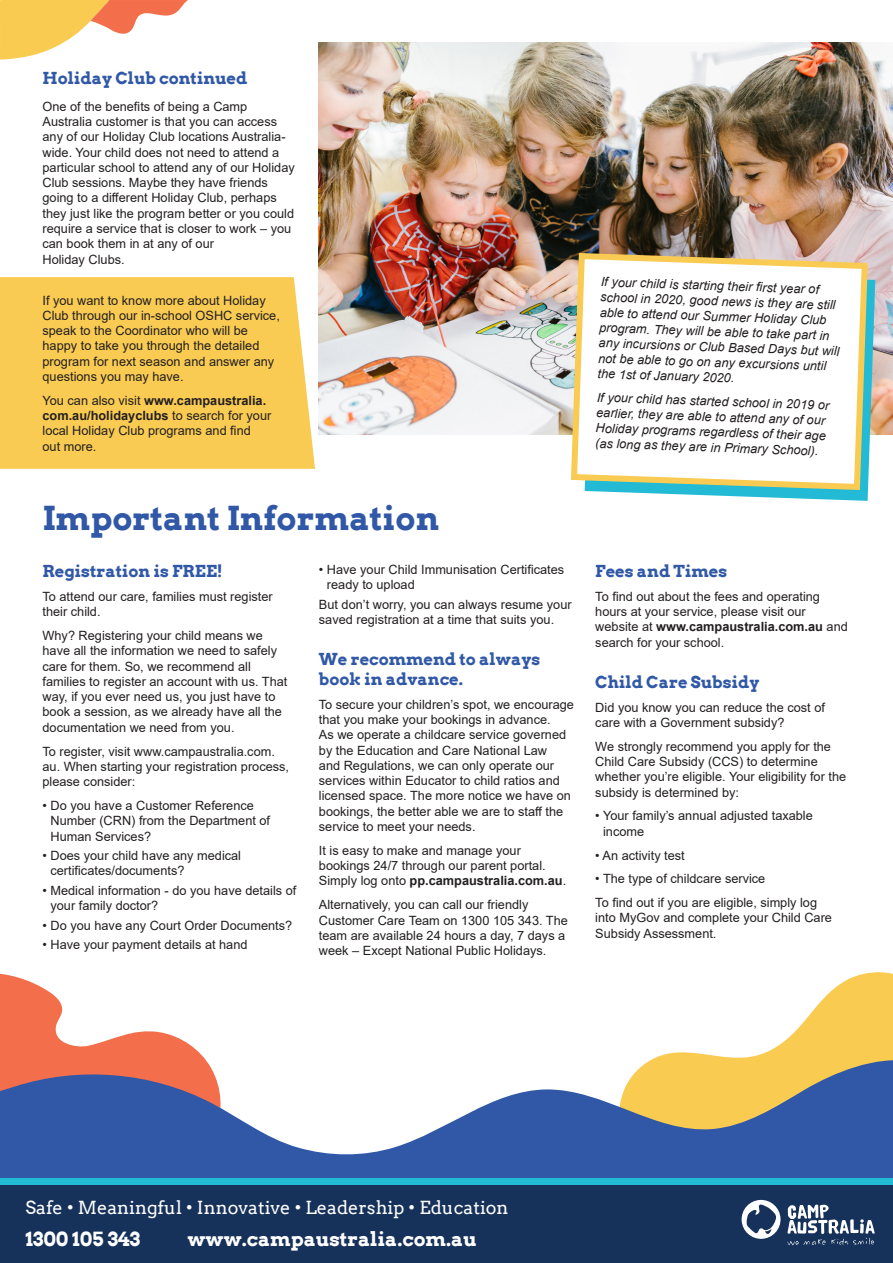
<style>
.page{position:relative;width:893px;height:1263px;background:#fff}
.page>*{position:absolute;margin:0;border:0;box-sizing:border-box;transform-origin:0 0}
.Large_header{font:700 33px "Arvo";color:#3058a7}
.Body{font:700 19.5px "Arvo";color:#fff}
.Body-2{font:18px "Arvo";color:#fff}
.Subheader{font:700 16.5px/19.8px "Arvo";color:#3058a7}
.Large_header-2{font:700 16.5px "Arvo";color:#3058a7}
.Body-3{font:700 16.5px "Arvo";color:#3058a7}
.Body-4{font:12.75px/15.3px "Arial";color:#231f20}
.Body-5{font:italic 12.75px/15.3px "Arial";color:#231f20}
.s1{font-weight:700}
</style>
<div class="page">
<div style="left:0;top:277px;width:315px;height:192px;background:#f9cb53"></div>
<svg style="left:0;top:973px;width:203px;height:83px"></svg>
<svg style="left:660px;top:972px;width:233px;height:84px"></svg>
<svg style="left:0;top:1056px;width:893px;height:122px;fill:#3058a7"></svg>
<div style="left:0;top:1184px;width:893px;height:79px;background:#16315a"></div>
<div style="left:0;top:1178px;width:893px;height:7px;background:#23bad5"></div>
<svg style="left:742px;top:1200px;width:39px;height:39px"></svg>
<svg style="left:787px;top:1204px;width:88px;height:42px"></svg>
<img style="left:319px;top:43px;width:574px;height:392px">
<svg style="left:644px;top:270px;width:231px;height:231px"></svg>
<svg style="left:568px;top:250px;width:303px;height:243px"></svg>
<svg style="left:0;top:0;width:188px;height:60px"></svg>
<p class="Large_header-2" style="left:43px;top:68px;width:206px">Holiday Club continued</p>
<p class="Body-4" style="left:43px;top:98px;width:254px">One of the benefits of being a Camp Australia customer is that you can access any of our Holiday Club locations Australia&shy;wide. Your child does not need to attend a particular school to attend any of our Holiday Club sessions. Maybe they have friends going to a different Holiday Club, perhaps they just like the program better or you could require a service that is closer to work – you can book them in at any of our<br>Holiday Clubs.</p>
<p class="Body-4" style="left:43px;top:292px;width:239px">If you want to know more about Holiday Club through our in-school OSHC service, speak to the Coordinator who will be happy to take you through the detailed program for next season and answer any questions you may have.</p>
<p class="Body-4" style="left:43px;top:393px;width:230px">You can also visit <span class="s1">www.campaustralia. com.au/holidayclubs</span> to search for your local Holiday Club programs and find out more.</p>
<p class="Large_header" style="left:43px;top:497px;width:398px">Important Information</p>
<p class="Subheader" style="left:43px;top:561px;width:182px">Registration is FREE!</p>
<p class="Body-4" style="left:43px;top:589px;width:232px">To attend our care, families must register their child.</p>
<p class="Body-4" style="left:43px;top:628px;width:246px">Why? Registering your child means we have all the information we need to safely care for them. So, we recommend all families to register an account with us. That way, if you ever need us, you just have to book a session, as we already have all the documentation we need from you.</p>
<p class="Body-4" style="left:43px;top:743px;width:248px">To register, visit www.campaustralia.com. au. When starting your registration process, please consider:</p>
<p class="Body-4" style="left:51px;top:798px;width:221px;text-indent:-8px">• Do you have a Customer Reference<br>Number (CRN) from the Department of<br>Human Services?</p>
<p class="Body-4" style="left:51px;top:848px;width:192px;text-indent:-8px">• Does your child have any medical certificates/documents?</p>
<p class="Body-4" style="left:51px;top:883px;width:247px;text-indent:-8px">• Medical information - do you have details of your family doctor?</p>
<p class="Body-4" style="left:43px;top:918px;width:251px">• Do you have any Court Order Documents?</p>
<p class="Body-4" style="left:43px;top:937px;width:207px">• Have your payment details at hand</p>
<p class="Body-4" style="left:327px;top:562px;width:239px;text-indent:-8px">• Have your Child Immunisation Certificates ready to upload</p>
<p class="Body-4" style="left:319px;top:596px;width:254px">But don’t worry, you can always resume your saved registration at a time that suits you.</p>
<p class="Subheader" style="left:319px;top:649px;width:223px">We recommend to always book in advance.</p>
<p class="Body-4" style="left:319px;top:696px;width:257px">To secure your children’s spot, we encourage that you make your bookings in advance.<br>As we operate a childcare service governed by the Education and Care National Law<br>and Regulations, we can only operate our services within Educator to child ratios and licensed space. The more notice we have on bookings, the better able we are to staff the service to meet your needs.</p>
<p class="Body-4" style="left:319px;top:843px;width:249px">It is easy to make and manage your bookings 24/7 through our parent portal.<br>Simply log onto <span class="s1">pp.campaustralia.com.au</span>.</p>
<p class="Body-4" style="left:319px;top:897px;width:251px">Alternatively, you can call our friendly Customer Care Team on 1300 105 343. The team are available 24 hours a day, 7 days a week – Except National Public Holidays.</p>
<p class="Body-5" style="left:601px;top:274px;width:242px;rotate:2deg">If your child is starting their fi rst year of school in 2020, good news is they are still able to attend our Summer Holiday Club program. They will be able to take part in any incursions or Club Based Days but will not be able to go on any excursions until the 1st of January 2020.</p>
<p class="Body-5" style="left:597px;top:390px;width:234px;rotate:2deg">If your child has started school in 2019 or earlier, they are able to attend any of our Holiday programs regardless of their age (as long as they are in Primary School).</p>
<p class="Body-3" style="left:595px;top:561px;width:133px">Fees and Times</p>
<p class="Body-4" style="left:595px;top:589px;width:254px">To find out about the fees and operating hours at your service, please visit our website at <span class="s1">www.campaustralia.com.au</span> and search for your school.</p>
<p class="Subheader" style="left:595px;top:672px;width:165px">Child Care Subsidy</p>
<p class="Body-4" style="left:595px;top:699px;width:231px">Did you know you can reduce the cost of care with a Government subsidy?</p>
<p class="Body-4" style="left:595px;top:738px;width:252px">We strongly recommend you apply for the Child Care Subsidy (CCS) to determine whether you’re eligible. Your eligibility for the subsidy is determined by:</p>
<p class="Body-4" style="left:603px;top:808px;width:211px;text-indent:-8px">• Your family’s annual adjusted taxable income</p>
<p class="Body-4" style="left:595px;top:847px;width:91px">• An activity test</p>
<p class="Body-4" style="left:595px;top:871px;width:172px">• The type of childcare service</p>
<p class="Body-4" style="left:595px;top:895px;width:238px">To find out if you are eligible, simply log into MyGov and complete your Child Care<br>Subsidy Assessment.</p>
<p class="Body-2" style="left:26px;top:1196px;width:485px">Safe • Meaningful • Innovative • Leadership • Education</p>
<p class="Body" style="left:26px;top:1226px;width:116px">1300 105 343</p>
<p class="Body" style="left:188px;top:1226px;width:291px">www.campaustralia.com.au</p>
</div>
